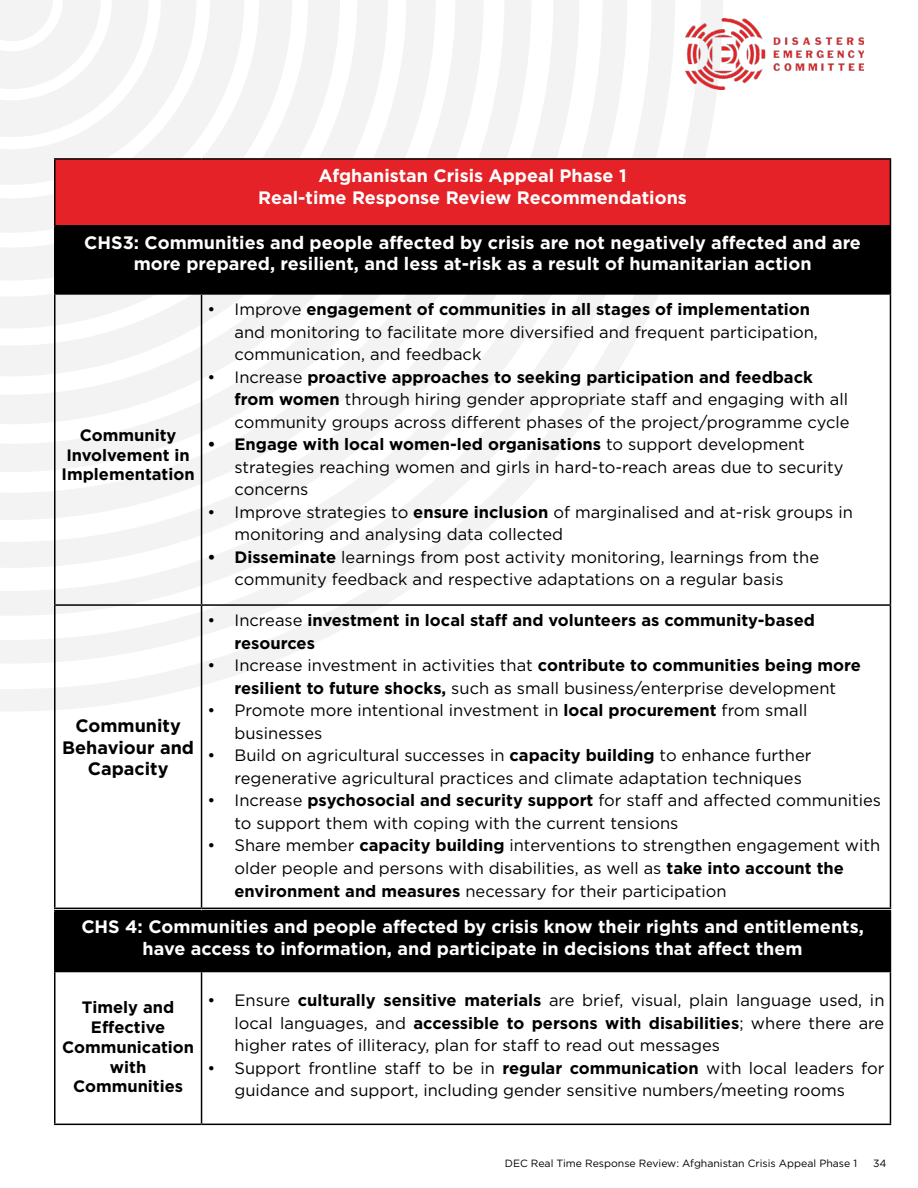
<style>
.page{position:relative;width:918px;height:1188px;background:#fff}
.page>*{position:absolute;margin:0;border:0;box-sizing:border-box;transform-origin:0 0}
.t1{font:700 18px/21.6px "Gotham";color:#fff;text-align:center}
.t2{font:700 18px/21.6px "Gotham";color:#000;text-align:center}
.t3{font:16.5px/22.5px "Gotham";color:#000}
.t4{font:700 16.5px/19.8px "Gotham";color:#000;text-align:center}
.t5{font:10.5px "Gotham";color:#000}
.s1{font-weight:700}
.s2{font-weight:400}
</style>
<div class="page">
<svg style="left:0;top:0;width:723px;height:712px"></svg>
<svg style="left:0;top:0;width:675px;height:664px"></svg>
<svg style="left:0;top:0;width:579px;height:568px"></svg>
<svg style="left:0;top:0;width:436px;height:424px;fill:#f3f3f3"></svg>
<svg style="left:0;top:0;width:340px;height:329px;fill:#f3f3f3"></svg>
<img style="left:685px;top:18px;width:179px;height:72px">
<div style="left:55px;top:159px;width:835px;height:67px;background:#e42227"></div>
<div style="left:55px;top:226px;width:835px;height:68px;background:#000"></div>
<div style="left:55px;top:911px;width:835px;height:61px;background:#000"></div>
<hr style="left:54px;top:158px;width:148px;height:2px;background:#000">
<hr style="left:54px;top:160px;width:2px;height:65px;background:#000">
<hr style="left:202px;top:158px;width:689px;height:2px;background:#000">
<hr style="left:890px;top:160px;width:1px;height:65px;background:#000">
<hr style="left:54px;top:225px;width:148px;height:2px;background:#000">
<hr style="left:54px;top:227px;width:2px;height:66px;background:#000">
<hr style="left:202px;top:225px;width:689px;height:2px;background:#000">
<hr style="left:890px;top:227px;width:1px;height:66px;background:#000">
<hr style="left:54px;top:293px;width:148px;height:2px;background:#000">
<hr style="left:54px;top:295px;width:2px;height:309px;background:#000">
<hr style="left:202px;top:293px;width:689px;height:2px;background:#000">
<hr style="left:201px;top:295px;width:1px;height:309px;background:#000">
<hr style="left:890px;top:295px;width:1px;height:309px;background:#000">
<hr style="left:54px;top:604px;width:148px;height:2px;background:#000">
<hr style="left:54px;top:606px;width:2px;height:302px;background:#000">
<hr style="left:202px;top:604px;width:689px;height:2px;background:#000">
<hr style="left:201px;top:606px;width:1px;height:302px;background:#000">
<hr style="left:890px;top:606px;width:1px;height:302px;background:#000">
<hr style="left:54px;top:908px;width:148px;height:1px;background:#000">
<hr style="left:202px;top:908px;width:689px;height:1px;background:#000">
<hr style="left:54px;top:910px;width:148px;height:1px;background:#000">
<hr style="left:54px;top:911px;width:2px;height:60px;background:#000">
<hr style="left:202px;top:910px;width:689px;height:1px;background:#000">
<hr style="left:890px;top:911px;width:1px;height:60px;background:#000">
<hr style="left:54px;top:971px;width:148px;height:1px;background:#000">
<hr style="left:54px;top:972px;width:2px;height:152px;background:#000">
<hr style="left:202px;top:971px;width:689px;height:1px;background:#000">
<hr style="left:201px;top:972px;width:1px;height:152px;background:#000">
<hr style="left:890px;top:972px;width:1px;height:152px;background:#000">
<hr style="left:54px;top:1124px;width:148px;height:1px;background:#000">
<hr style="left:202px;top:1124px;width:689px;height:1px;background:#000">
<p class="t1" style="left:258px;top:164px;width:430px;line-height:22.5px">Afghanistan Crisis Appeal Phase 1<br>Real-time Response Review Recommendations</p>
<p class="t1" style="left:84px;top:231px;width:778px">CHS3: Communities and people affected by crisis are not negatively affected and are more prepared, resilient, and less at-risk as a result of humanitarian action</p>
<p class="t4" style="left:62px;top:425px;width:135px">Community<br>Involvement in<br>Implementation</p>
<p class="t3" style="left:235px;top:298px;width:585px;text-indent:-27px">• Improve <span class="s1">engagement of communities in all stages of implementation </span>and monitoring to facilitate more diversified and frequent participation, communication, and feedback</p>
<p class="t3" style="left:235px;top:365px;width:617px;text-indent:-27px">• Increase <span class="s1">proactive approaches to seeking participation and feedback from women</span> through hiring gender appropriate staff and engaging with all community groups across different phases of the project/programme cycle</p>
<p class="t3" style="left:235px;top:433px;width:611px;text-indent:-27px"><span class="s1">• Engage with local women-led organisations</span> to support development strategies reaching women and girls in hard-to-reach areas due to security concerns</p>
<p class="t3" style="left:235px;top:501px;width:620px;text-indent:-27px">• Improve strategies to <span class="s1">ensure inclusion</span> of marginalised and at-risk groups in monitoring and analysing data collected</p>
<p class="t3" style="left:208px;top:546px;width:613px;text-align:center"><span class="s1">• Disseminate</span> learnings from post activity monitoring, learnings from the community feedback and respective adaptations on a regular basis</p>
<p class="t4" style="left:235px;top:609px;width:582px;line-height:22.5px;text-align:left;text-indent:-27px"><span class="s2">• Increase</span> investment in local staff and volunteers as community-based resources</p>
<p class="t3" style="left:208px;top:654px;width:655px;text-align:center">• Increase investment in activities that <span class="s1">contribute to communities being more resilient to future shocks,</span> such as small business/enterprise development</p>
<p class="t3" style="left:235px;top:699px;width:574px;text-indent:-27px">• Promote more intentional investment in <span class="s1">local procurement</span> from small businesses</p>
<p class="t3" style="left:235px;top:744px;width:578px;text-indent:-27px">• Build on agricultural successes in <span class="s1">capacity building</span> to enhance further regenerative agricultural practices and climate adaptation techniques</p>
<p class="t3" style="left:235px;top:789px;width:648px;text-indent:-27px">• Increase <span class="s1">psychosocial and security support</span> for staff and affected communities to support them with coping with the current tensions</p>
<p class="t3" style="left:235px;top:834px;width:647px;text-indent:-27px">• Share member <span class="s1">capacity building</span> interventions to strengthen engagement with older people and persons with disabilities, as well as <span class="s1">take into account the environment and measures</span> necessary for their participation</p>
<p class="t1" style="left:81px;top:916px;width:784px">CHS 4: Communities and people affected by crisis know their rights and entitlements, have access to information, and participate in decisions that affect them</p>
<p class="t2" style="left:62px;top:715px;width:133px">Community<br>Behaviour and<br>Capacity</p>
<p class="t4" style="left:82px;top:997px;width:94px">Timely and</p>
<p class="t3" style="left:208px;top:989px;width:678px">• Ensure <span class="s1">culturally sensitive materials</span> are brief, visual, plain language used, in</p>
<p class="t4" style="left:91px;top:1017px;width:76px">Effective</p>
<p class="t4" style="left:235px;top:1013px;width:651px"><span class="s2">local languages, and</span> accessible to persons with disabilities<span class="s2">; where there are</span></p>
<p class="t4" style="left:62px;top:1037px;width:134px">Communication</p>
<p class="t3" style="left:235px;top:1034px;width:487px">higher rates of illiteracy, plan for staff to read out messages</p>
<p class="t4" style="left:110px;top:1056px;width:38px">with</p>
<p class="t3" style="left:208px;top:1057px;width:678px">• Support frontline staff to be in <span class="s1">regular communication</span> with local leaders for</p>
<p class="t4" style="left:73px;top:1076px;width:112px">Communities</p>
<p class="t3" style="left:235px;top:1079px;width:612px">guidance and support, including gender sensitive numbers/meeting rooms</p>
<p class="t5" style="left:505px;top:1157px;width:354px">DEC Real Time Response Review: Afghanistan Crisis Appeal Phase 1</p>
<p class="t5" style="left:873px;top:1157px;width:15px">34</p>
</div>
